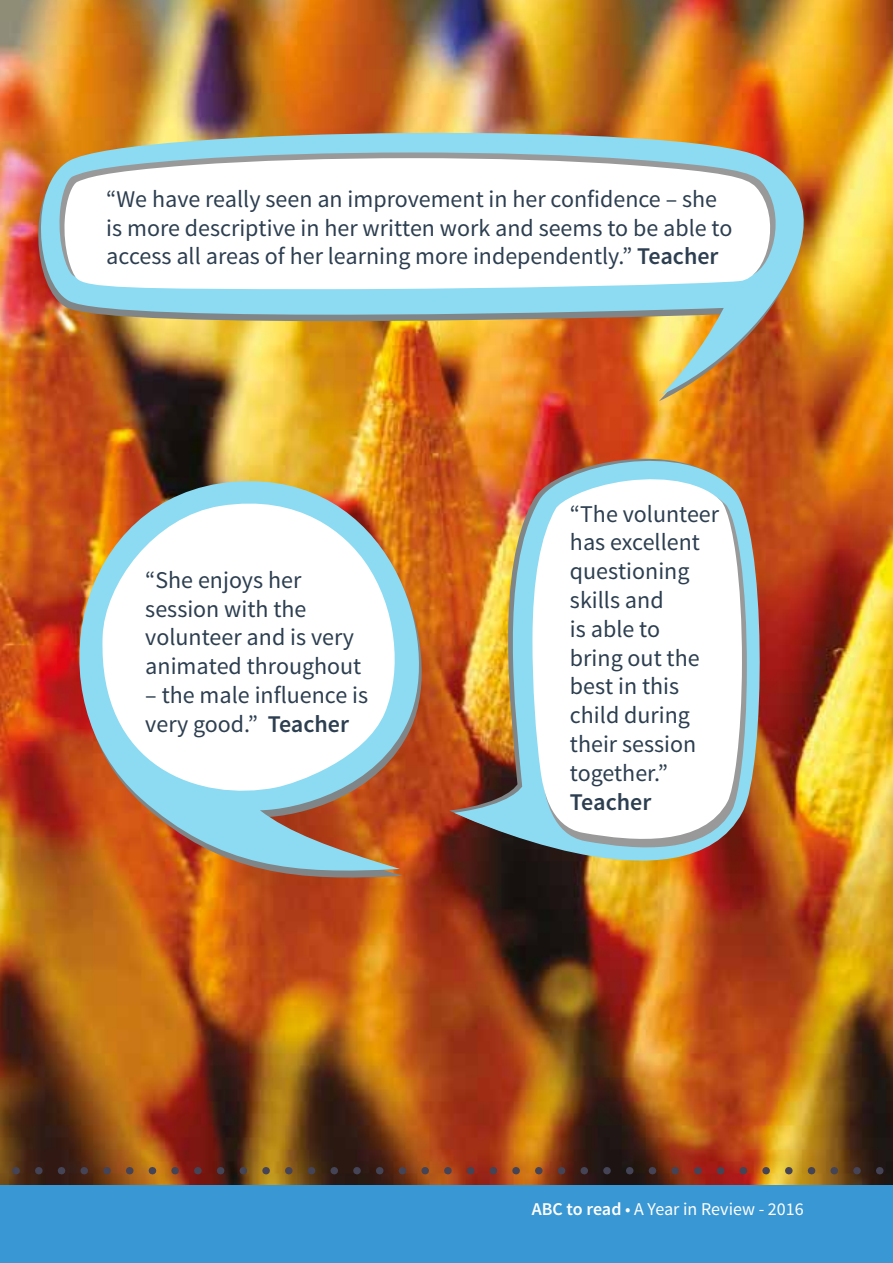
<style>
.page{position:relative;width:893px;height:1263px;background:#fff}
.page>*{position:absolute;margin:0;border:0;box-sizing:border-box;transform-origin:0 0}
.t1{font:24px/28.8px "Source Sans Pro";color:#2c3e50}
.t2{font:600 24px "Source Sans Pro";color:#2c3e50}
.t3{font:18px "Source Sans Pro";color:#fff}
.s1{font-weight:600}
</style>
<div class="page">
<div style="left:0;top:1184px;width:893px;height:79px;background:#3997d3"></div>
<img style="left:0;top:0;width:893px;height:1184px">
<img style="left:0;top:1167px;width:893px;height:7px">
<img style="left:454px;top:438px;width:314px;height:483px">
<svg style="left:534px;top:479px;width:213px;height:376px;background:#8899a1"></svg>
<svg style="left:532px;top:475px;width:210px;height:371px"></svg>
<svg style="left:33px;top:477px;width:414px;height:405px;background:#b8531a"></svg>
<img style="left:30px;top:470px;width:414px;height:405px">
<svg style="left:98px;top:493px;width:304px;height:309px"></svg>
<img style="left:26px;top:128px;width:832px;height:273px">
<img style="left:28px;top:122px;width:833px;height:273px">
<svg style="left:58px;top:152px;width:731px;height:133px;background:#96bcc3"></svg>
<svg style="left:63px;top:158px;width:720px;height:131px"></svg>
<p class="t1" style="left:106px;top:185px;width:628px">“We have really seen an improvement in her confidence – she is more descriptive in her written work and seems to be able to access all areas of her learning more independently.” <span class="s1">Teacher</span></p>
<p class="t1" style="left:145px;top:566px;width:218px">“She enjoys her session with the volunteer and is very animated throughout</p>
<p class="t1" style="left:145px;top:681px;width:224px">– the male influence is very good.” <span class="s1">Teacher</span></p>
<p class="t1" style="left:570px;top:500px;width:151px">“The volunteer has excellent questioning skills and<br>is able to<br>bring out the best in this child during their session together.”</p>
<p class="t2" style="left:570px;top:786px;width:83px">Teacher</p>
<p class="t3" style="left:532px;top:1198px;width:273px"><span class="s1">ABC to read</span> • A Year in Review - 2016</p>
</div>
